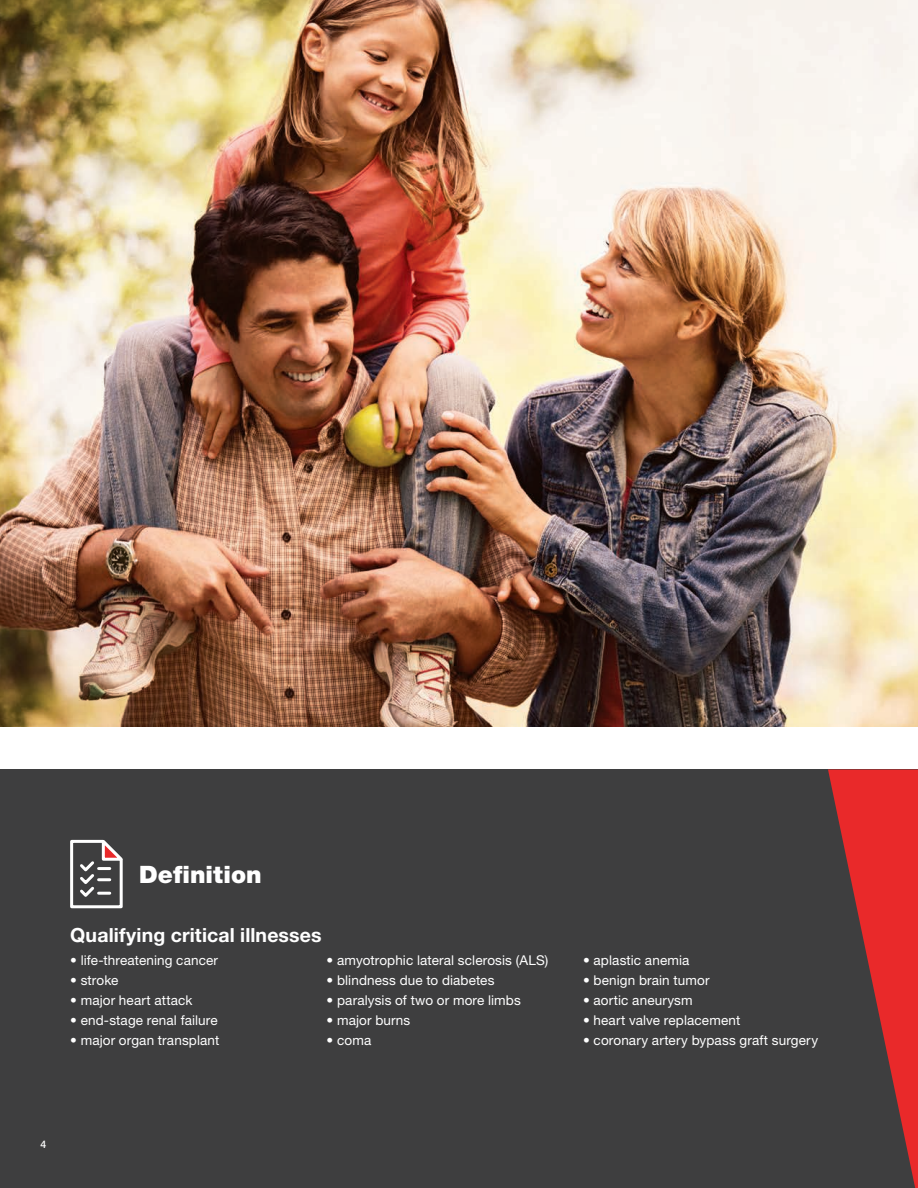
<style>
.page{position:relative;width:918px;height:1188px;background:#fff}
.page>*{position:absolute;margin:0;border:0;box-sizing:border-box;transform-origin:0 0}
.Section_Title{font:900 24px "Helvetica Neue LT Std";color:#fff}
.subhead{font:700 19.5px "Helvetica Neue LT Std";letter-spacing:.005em;color:#fff}
.t1{font:13.5px "Helvetica Neue LT Std";letter-spacing:.01em;color:#fff}
.t2{font:500 10.5px "Helvetica Neue LT Std";color:#fff}
</style>
<div class="page">
<div style="left:0;top:770px;width:918px;height:418px;background:#3e3e3f"></div>
<svg style="left:828px;top:770px;width:90px;height:418px"></svg>
<img style="left:0;top:0;width:918px;height:726px">
<svg style="left:70px;top:839px;width:53px;height:70px"></svg>
<p class="Section_Title" style="left:139px;top:860px;width:124px">Definition</p>
<p class="subhead" style="left:70px;top:923px;width:253px">Qualifying critical illnesses</p>
<p class="t1" style="left:70px;top:952px;width:149px">• life-threatening cancer</p>
<p class="t1" style="left:70px;top:972px;width:50px">• stroke</p>
<p class="t1" style="left:70px;top:992px;width:124px">• major heart attack</p>
<p class="t1" style="left:70px;top:1012px;width:149px">• end-stage renal failure</p>
<p class="t1" style="left:70px;top:1032px;width:151px">• major organ transplant</p>
<p class="t1" style="left:327px;top:952px;width:223px">• amyotrophic lateral sclerosis (ALS)</p>
<p class="t1" style="left:327px;top:972px;width:169px">• blindness due to diabetes</p>
<p class="t1" style="left:327px;top:992px;width:196px">• paralysis of two or more limbs</p>
<p class="t1" style="left:327px;top:1012px;width:85px">• major burns</p>
<p class="t1" style="left:327px;top:1032px;width:46px">• coma</p>
<p class="t1" style="left:583px;top:952px;width:108px">• aplastic anemia</p>
<p class="t1" style="left:583px;top:972px;width:128px">• benign brain tumor</p>
<p class="t1" style="left:583px;top:992px;width:111px">• aortic aneurysm</p>
<p class="t1" style="left:583px;top:1012px;width:159px">• heart valve replacement</p>
<p class="t1" style="left:583px;top:1032px;width:237px">• coronary artery bypass graft surgery</p>
<p class="t2" style="left:40px;top:1138px;width:7px">4</p>
</div>
